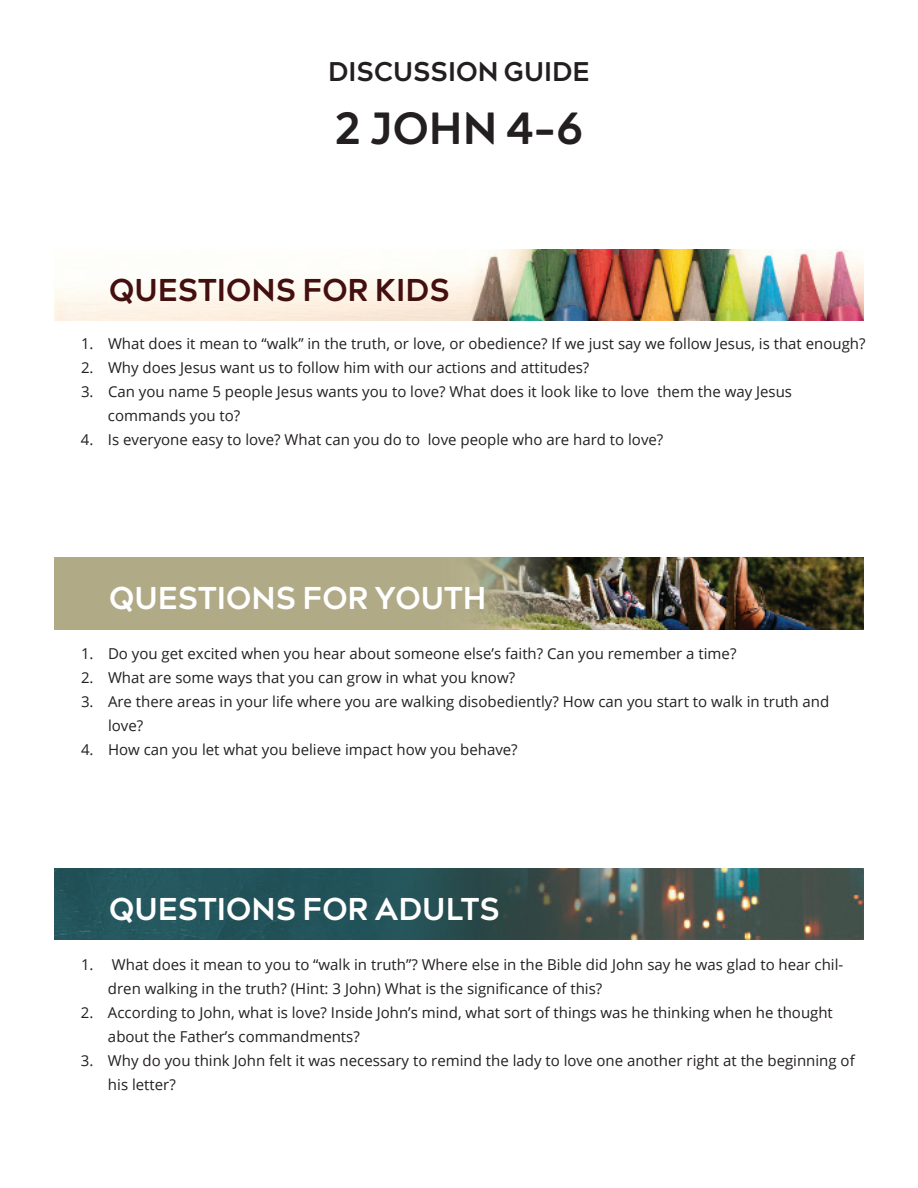
<style>
.page{position:relative;width:918px;height:1188px;background:#fff}
.page>*{position:absolute;margin:0;border:0;box-sizing:border-box;transform-origin:0 0}
.t1{font:700 45px "Acherus Grotesque";color:#231f20}
.t2{font:700 31.5px "Acherus Grotesque";color:#fff}
.t3{font:700 31.5px "Acherus Grotesque";color:#440f0f}
.t4{font:700 27px "Acherus Grotesque";color:#231f20}
.t5{font:15px/24px "Open Sans";color:#231f20}
</style>
<div class="page">
<img style="left:54px;top:249px;width:810px;height:72px">
<img style="left:54px;top:558px;width:810px;height:71px">
<img style="left:54px;top:868px;width:810px;height:72px">
<h3 class="t4" style="left:328px;top:54px;width:263px">DISCUSSION GUIDE</h3>
<h1 class="t1" style="left:335px;top:100px;width:250px">2 JOHN 4-6</h1>
<h2 class="t3" style="left:109px;top:269px;width:342px">QUESTIONS FOR KIDS</h2>
<p class="t5" style="left:81px;top:331px;width:786px">1. What does it mean to “walk” in the truth, or love, or obedience? If we just say we follow Jesus, is that enough?</p>
<p class="t5" style="left:81px;top:355px;width:510px">2. Why does Jesus want us to follow him with our actions and attitudes?</p>
<p class="t5" style="left:108px;top:379px;width:686px;text-indent:-27px">3. Can you name 5 people Jesus wants you to love? What does it look like to love them the way Jesus commands you to?</p>
<p class="t5" style="left:81px;top:427px;width:584px">4. Is everyone easy to love? What can you do to love people who are hard to love?</p>
<h2 class="t2" style="left:109px;top:578px;width:379px">QUESTIONS FOR YOUTH</h2>
<p class="t5" style="left:81px;top:641px;width:657px">1. Do you get excited when you hear about someone else’s faith? Can you remember a time?</p>
<p class="t5" style="left:81px;top:665px;width:436px">2. What are some ways that you can grow in what you know?</p>
<p class="t5" style="left:108px;top:689px;width:723px;text-indent:-27px">3. Are there areas in your life where you are walking disobediently? How can you start to walk in truth and love?</p>
<p class="t5" style="left:81px;top:737px;width:438px">4. How can you let what you believe impact how you behave?</p>
<h2 class="t2" style="left:109px;top:889px;width:392px">QUESTIONS FOR ADULTS</h2>
<p class="t5" style="left:108px;top:952px;width:737px;text-indent:-27px">1. What does it mean to you to “walk in truth”? Where else in the Bible did John say he was glad to hear chil&shy;dren walking in the truth? (Hint: 3 John) What is the significance of this?</p>
<p class="t5" style="left:108px;top:1000px;width:726px;text-indent:-27px">2. According to John, what is love? Inside John’s mind, what sort of things was he thinking when he thought about the Father’s commandments?</p>
<p class="t5" style="left:108px;top:1048px;width:748px;text-indent:-27px">3. Why do you think John felt it was necessary to remind the lady to love one another right at the beginning of his letter?</p>
</div>
